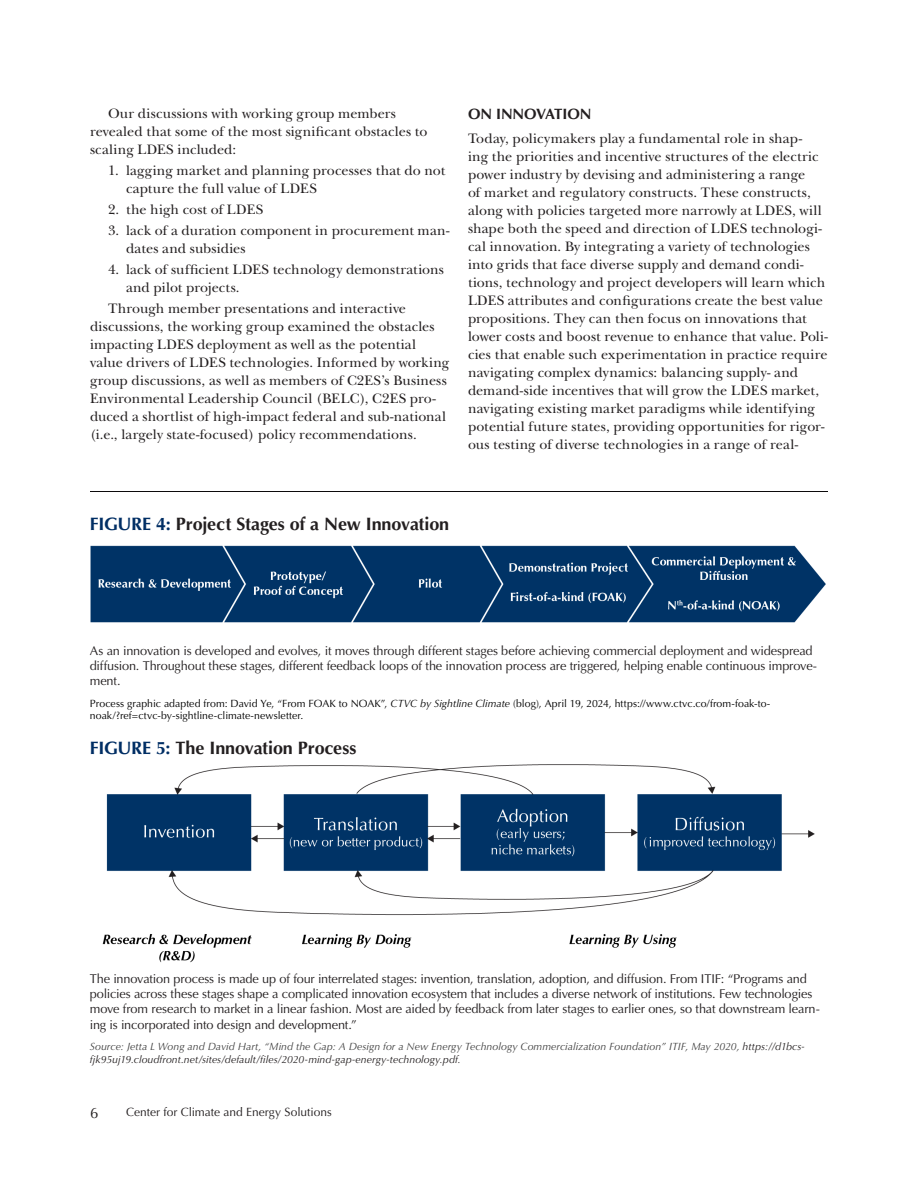
<style>
.page{position:relative;width:918px;height:1188px;background:#fff}
.page>*{position:absolute;margin:0;border:0;box-sizing:border-box;transform-origin:0 0}
.FCI_Figure_Box_Table_Header{font:700 18px "Optima LT Std";letter-spacing:-.01em;color:#231f20}
.FCI_Subhead_Optima_Bold_Caps_10{font:700 15px "Optima LT Std";letter-spacing:-.01em;color:#231f20}
.t1{font:15px "Optima LT Std";color:#231f20}
.FCI_Body_Copy_1P{font:14.25px/18px "New Baskerville Std";letter-spacing:.005em;color:#231f20}
.FCI_Body_Copy{font:14.25px/18px "New Baskerville Std";letter-spacing:.005em;color:#231f20}
.FCI_Figure_Captions{font:12.75px/15.3px "Optima LT Std";letter-spacing:-.01em;color:#231f20}
.t2{font:12px "Optima LT Std";color:#231f20}
.FCI_Figure_Source{font:italic 10.5px/12.6px "Optima LT Std";letter-spacing:.005em;color:#404040}
.FCI_Figure_Source-2{font:10.5px/12.6px "Optima LT Std";letter-spacing:.005em;color:#000}
.s1{color:#002e64}
.s2{font-style:italic}
.s3{color:#231f20}
</style>
<div class="page">
<img style="left:103px;top:764px;width:712px;height:199px">
<hr style="left:88px;top:489px;width:741px;height:3px;background:#231f20;opacity:.75">
<img style="left:90px;top:545px;width:736px;height:78px">
<p class="FCI_Body_Copy" style="left:90px;top:104px;width:339px;text-indent:18px">Our discussions with working group members revealed that some of the most significant obstacles to scaling LDES included:</p>
<p class="FCI_Body_Copy_1P" style="left:126px;top:161px;width:321px;text-indent:-18px">1. lagging market and planning processes that do not capture the full value of LDES</p>
<p class="FCI_Body_Copy_1P" style="left:108px;top:200px;width:157px">2. the high cost of LDES</p>
<p class="FCI_Body_Copy_1P" style="left:126px;top:221px;width:325px;text-indent:-18px">3. lack of a duration component in procurement man&shy;dates and subsidies</p>
<p class="FCI_Body_Copy_1P" style="left:126px;top:260px;width:320px;text-indent:-18px">4. lack of sufficient LDES technology demonstrations and pilot projects.</p>
<p class="FCI_Body_Copy" style="left:90px;top:299px;width:361px;text-indent:18px">Through member presentations and interactive discussions, the working group examined the obstacles impacting LDES deployment as well as the potential value drivers of LDES technologies. Informed by working group discussions, as well as members of C2ES’s Business Environmental Leadership Council (BELC), C2ES pro&shy;duced a shortlist of high-impact federal and sub-national (i.e., largely state-focused) policy recommendations.</p>
<p class="FCI_Subhead_Optima_Bold_Caps_10" style="left:468px;top:105px;width:125px">ON INNOVATION</p>
<p class="FCI_Body_Copy_1P" style="left:468px;top:129px;width:362px">Today, policymakers play a fundamental role in shap-<br>ing the priorities and incentive structures of the electric power industry by devising and administering a range<br>of market and regulatory constructs. These constructs, along with policies targeted more narrowly at LDES, will shape both the speed and direction of LDES technologi&shy;cal innovation. By integrating a variety of technologies into grids that face diverse supply and demand condi&shy;tions, technology and project developers will learn which LDES attributes and configurations create the best value propositions. They can then focus on innovations that lower costs and boost revenue to enhance that value. Poli&shy;cies that enable such experimentation in practice require navigating complex dynamics: balancing supply- and demand-side incentives that will grow the LDES market, navigating existing market paradigms while identifying potential future states, providing opportunities for rigor&shy;ous testing of diverse technologies in a range of real-</p>
<p class="FCI_Figure_Box_Table_Header" style="left:90px;top:513px;width:361px"><span class="s1">FIGURE 4:</span> Project Stages of a New Innovation</p>
<p class="FCI_Figure_Captions" style="left:90px;top:643px;width:729px">As an innovation is developed and evolves, it moves through different stages before achieving commercial deployment and widespread diffusion. Throughout these stages, different feedback loops of the innovation process are triggered, helping enable continuous improve&shy;ment.</p>
<p class="FCI_Figure_Source-2" style="left:90px;top:697px;width:682px">Process graphic adapted from: David Ye, “From FOAK to NOAK”, <span class="s2">CTVC by Sightline Climate</span> (blog), April 19, 2024, https://www.ctvc.co/from-foak-to&shy;noak/?ref=ctvc-by-sightline-climate-newsletter.</p>
<p class="FCI_Figure_Box_Table_Header" style="left:90px;top:738px;width:268px"><span class="s1">FIGURE 5:</span> The Innovation Process</p>
<p class="FCI_Figure_Captions" style="left:90px;top:971px;width:732px">The innovation process is made up of four interrelated stages: invention, translation, adoption, and diffusion. From ITIF: “Programs and policies across these stages shape a complicated innovation ecosystem that includes a diverse network of institutions. Few technologies move from research to market in a linear fashion. Most are aided by feedback from later stages to earlier ones, so that downstream learn&shy;ing is incorporated into design and development.”</p>
<p class="FCI_Figure_Source" style="left:90px;top:1041px;width:716px">Source: Jetta L Wong and David Hart, “Mind the Gap: A Design for a New Energy Technology Commercialization Foundation” ITIF, May 2020, <span class="s3">https://d1bcs&shy;fjk95uj19.cloudfront.net/sites/default/files/2020-mind-gap-energy-technology.pdf.</span></p>
<p class="t1" style="left:90px;top:1104px;width:10px">6</p>
<p class="t2" style="left:126px;top:1105px;width:207px">Center for Climate and Energy Solutions</p>
</div>
